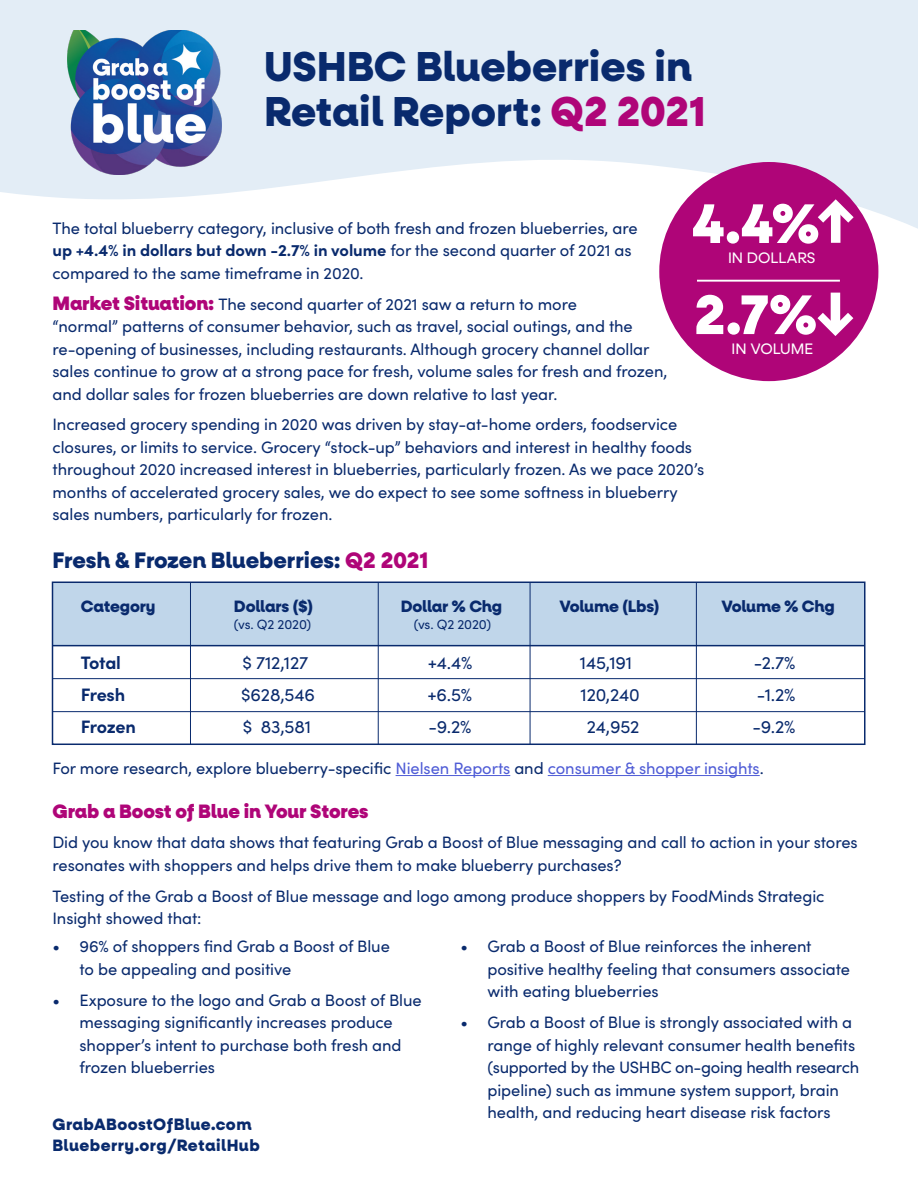
<style>
.page{position:relative;width:918px;height:1188px;background:#fff}
.page>*{position:absolute;margin:0;border:0;box-sizing:border-box;transform-origin:0 0}
.t1{font:800 56.1px "Neulis Alt";color:#fff}
.t2{font:800 42px/45px "Neulis Alt";color:#092a6d}
.t3{font:800 22.5px "Neulis Alt";color:#092a6d}
.t4{font:900 19.5px "Neulis Alt";letter-spacing:-.005em;color:#af0578}
.t5{font:18px "Sofia Pro";letter-spacing:-.01em;color:#092a6d}
.t6{font:700 18px "Sofia Pro";letter-spacing:-.02em;color:#092a6d}
.t7{font:16.5px/22.5px "Sofia Pro";letter-spacing:-.005em;color:#092a6d}
.t8{font:800 16.5px "Neulis Alt";letter-spacing:.005em;color:#092a6d}
.t9{font:800 16.5px "Neulis Alt";letter-spacing:.03em;color:#092a6d}
.t10{font:15.3px "Neulis Alt";color:#fff}
.t11{font:13.5px "Sofia Pro";letter-spacing:-.01em;color:#092a6d}
.s1{color:#af0578}
.s2{font-weight:700}
.s3{font-family:"Neulis Alt";font-weight:900;font-size:19.5px;color:#af0578}
.s4{color:#4f5cd6}
</style>
<div class="page">
<svg style="left:0;top:0;width:918px;height:367px;fill:#e3edf6"></svg>
<hr style="left:396px;top:775px;width:114px;height:1px;background:#4f5cd6">
<hr style="left:548px;top:775px;width:212px;height:1px;background:#4f5cd6">
<img style="left:68px;top:30px;width:153px;height:145px">
<div style="left:659px;top:162px;width:219px;height:219px;background:#af0578;border-radius:50%"></div>
<svg style="left:817px;top:194px;width:45px;height:37px"></svg>
<div style="left:831px;top:205px;width:9px;height:38px;background:#fff"></div>
<svg style="left:817px;top:305px;width:44px;height:37px"></svg>
<div style="left:831px;top:293px;width:9px;height:38px;background:#fff"></div>
<hr style="left:697px;top:280px;width:143px;height:2px;background:#fff">
<div style="left:52px;top:582px;width:813px;height:63px;background:#c0d6ea"></div>
<div style="left:52px;top:582px;width:814px;height:163px;border:2px solid #092a6d"></div>
<hr style="left:52px;top:645px;width:813px;height:1px;background:#092a6d">
<hr style="left:52px;top:678px;width:813px;height:1px;background:#092a6d">
<hr style="left:52px;top:711px;width:813px;height:1px;background:#092a6d">
<hr style="left:190px;top:582px;width:1px;height:162px;background:#092a6d">
<hr style="left:378px;top:582px;width:1px;height:162px;background:#092a6d">
<hr style="left:530px;top:582px;width:1px;height:162px;background:#092a6d">
<hr style="left:696px;top:582px;width:1px;height:162px;background:#092a6d">
<p class="t2" style="left:264px;top:45px;width:443px">USHBC Blueberries in<br>Retail Report: <span class="s1">Q2 2021</span></p>
<p class="t1" style="left:692px;top:190px;width:130px">4.4%</p>
<p class="t10" style="left:728px;top:249px;width:89px">IN DOLLARS</p>
<p class="t1" style="left:694px;top:281px;width:125px">2.7%</p>
<p class="t10" style="left:732px;top:340px;width:83px">IN VOLUME</p>
<p class="t7" style="left:52px;top:216px;width:587px">The total blueberry category, inclusive of both fresh and frozen blueberries, are <span class="s2">up +4.4% in dollars but down -2.7% in volume</span> for the second quarter of 2021 as compared to the same timeframe in 2020.</p>
<p class="t7" style="left:52px;top:292px;width:617px"><span class="s3">Market Situation:</span> The second quarter of 2021 saw a return to more<br>“normal” patterns of consumer behavior, such as travel, social outings, and the re-opening of businesses, including restaurants. Although grocery channel dollar sales continue to grow at a strong pace for fresh, volume sales for fresh and frozen, and dollar sales for frozen blueberries are down relative to last year.</p>
<p class="t7" style="left:52px;top:412px;width:653px">Increased grocery spending in 2020 was driven by stay-at-home orders, foodservice closures, or limits to service. Grocery “stock-up” behaviors and interest in healthy foods throughout 2020 increased interest in blueberries, particularly frozen. As we pace 2020’s months of accelerated grocery sales, we do expect to see some softness in blueberry sales numbers, particularly for frozen.</p>
<p class="t3" style="left:52px;top:547px;width:377px">Fresh &amp; Frozen Blueberries: <span class="s1">Q2 2021</span></p>
<p class="t8" style="left:81px;top:596px;width:76px">Category</p>
<p class="t8" style="left:234px;top:596px;width:81px">Dollars ($)</p>
<p class="t8" style="left:401px;top:596px;width:103px">Dollar % Chg</p>
<p class="t8" style="left:559px;top:596px;width:102px">Volume (Lbs)</p>
<p class="t8" style="left:721px;top:596px;width:115px">Volume % Chg</p>
<p class="t11" style="left:234px;top:614px;width:79px">(vs. Q2 2020)</p>
<p class="t11" style="left:414px;top:614px;width:79px">(vs. Q2 2020)</p>
<p class="t6" style="left:81px;top:649px;width:42px">Total</p>
<p class="t5" style="left:242px;top:649px;width:67px">$ 712,127</p>
<p class="t5" style="left:428px;top:649px;width:46px">+4.4%</p>
<p class="t5" style="left:580px;top:649px;width:54px">145,191</p>
<p class="t5" style="left:754px;top:649px;width:43px">-2.7%</p>
<p class="t6" style="left:81px;top:681px;width:46px">Fresh</p>
<p class="t5" style="left:241px;top:682px;width:75px">$628,546</p>
<p class="t5" style="left:427px;top:682px;width:46px">+6.5%</p>
<p class="t5" style="left:581px;top:682px;width:61px">120,240</p>
<p class="t5" style="left:757px;top:682px;width:40px">-1.2%</p>
<p class="t6" style="left:81px;top:713px;width:57px">Frozen</p>
<p class="t5" style="left:243px;top:714px;width:70px">$ 83,581</p>
<p class="t5" style="left:429px;top:714px;width:45px">-9.2%</p>
<p class="t5" style="left:587px;top:714px;width:54px">24,952</p>
<p class="t5" style="left:753px;top:714px;width:45px">-9.2%</p>
<p class="t7" style="left:52px;top:756px;width:713px">For more research, explore blueberry-specific <span class="s4">Nielsen Reports</span> and <span class="s4">consumer &amp; shopper insights</span>.</p>
<p class="t4" style="left:52px;top:799px;width:317px">Grab a Boost of Blue in Your Stores</p>
<p class="t7" style="left:52px;top:831px;width:807px">Did you know that data shows that featuring Grab a Boost of Blue messaging and call to action in your stores resonates with shoppers and helps drive them to make blueberry purchases?</p>
<p class="t7" style="left:52px;top:884px;width:774px">Testing of the Grab a Boost of Blue message and logo among produce shoppers by FoodMinds Strategic<br>Insight showed that:</p>
<p class="t7" style="left:80px;top:934px;width:312px;text-indent:-27px">• 96% of shoppers find Grab a Boost of Blue to be appealing and positive</p>
<p class="t7" style="left:80px;top:988px;width:344px;text-indent:-27px">• Exposure to the logo and Grab a Boost of Blue messaging significantly increases produce shopper’s intent to purchase both fresh and frozen blueberries</p>
<p class="t9" style="left:52px;top:1115px;width:201px">GrabABoostOfBlue.com</p>
<p class="t9" style="left:52px;top:1136px;width:209px">Blueberry.org/RetailHub</p>
<p class="t7" style="left:488px;top:934px;width:364px;text-indent:-27px">• Grab a Boost of Blue reinforces the inherent positive healthy feeling that consumers associate with eating blueberries</p>
<p class="t7" style="left:488px;top:1010px;width:373px;text-indent:-27px">• Grab a Boost of Blue is strongly associated with a range of highly relevant consumer health benefits (supported by the USHBC on-going health research pipeline) such as immune system support, brain health, and reducing heart disease risk factors</p>
</div>
